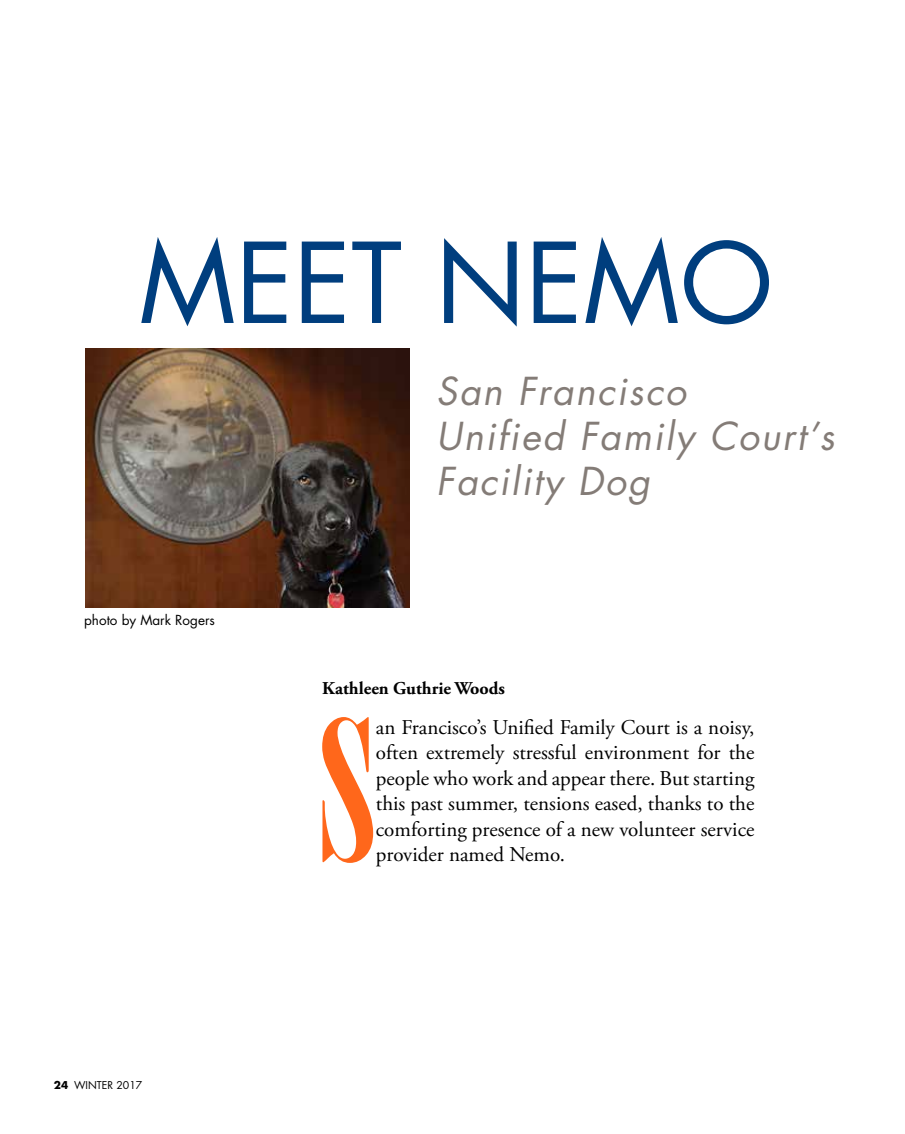
<style>
.page{position:relative;width:905px;height:1134px;background:#fff}
.page>*{position:absolute;margin:0;border:0;box-sizing:border-box;transform-origin:0 0}
.t1{font:194.55px "Bodoni MT Poster Compressed";color:#ff671b}
.t2{font:108px "Futura";color:#003e7e}
.t3{font:italic 37.5px/45px "Futura";letter-spacing:.05em;color:#847c77}
.t4{font:21px/25.5px "Adobe Garamond Pro";color:#000;text-align:justify}
.t5{font:700 18px "Adobe Garamond Pro";color:#000}
.t6{font:13.5px "Futura";color:#000}
.t7{font:10.5px "Futura Std";color:#000}
.s1{font-weight:700}
</style>
<div class="page">
<img style="left:86px;top:348px;width:324px;height:259px">
<h2 class="t2" style="left:139px;top:209px;width:635px">MEET NEMO</h2>
<p class="t6" style="left:84px;top:611px;width:132px">photo by Mark Rogers</p>
<p class="t7" style="left:54px;top:1079px;width:90px"><span class="s1">24</span> WINTER 2017</p>
<h3 class="t3" style="left:436px;top:368px;width:400px">San Francisco<br>Unified Family Court’s<br>Facility Dog</h3>
<p class="t5" style="left:322px;top:678px;width:184px">Kathleen Guthrie Woods</p>
<h1 class="t1" style="left:319px;top:680px;width:58px">S</h1>
<p class="t4" style="left:376px;top:715px;width:380px">an Francisco’s Unified Family Court is a noisy, often extremely stressful environment for the people who work and appear there. But starting this past summer, tensions eased, thanks to the comforting presence of a new volunteer service provider named Nemo.</p>
</div>
